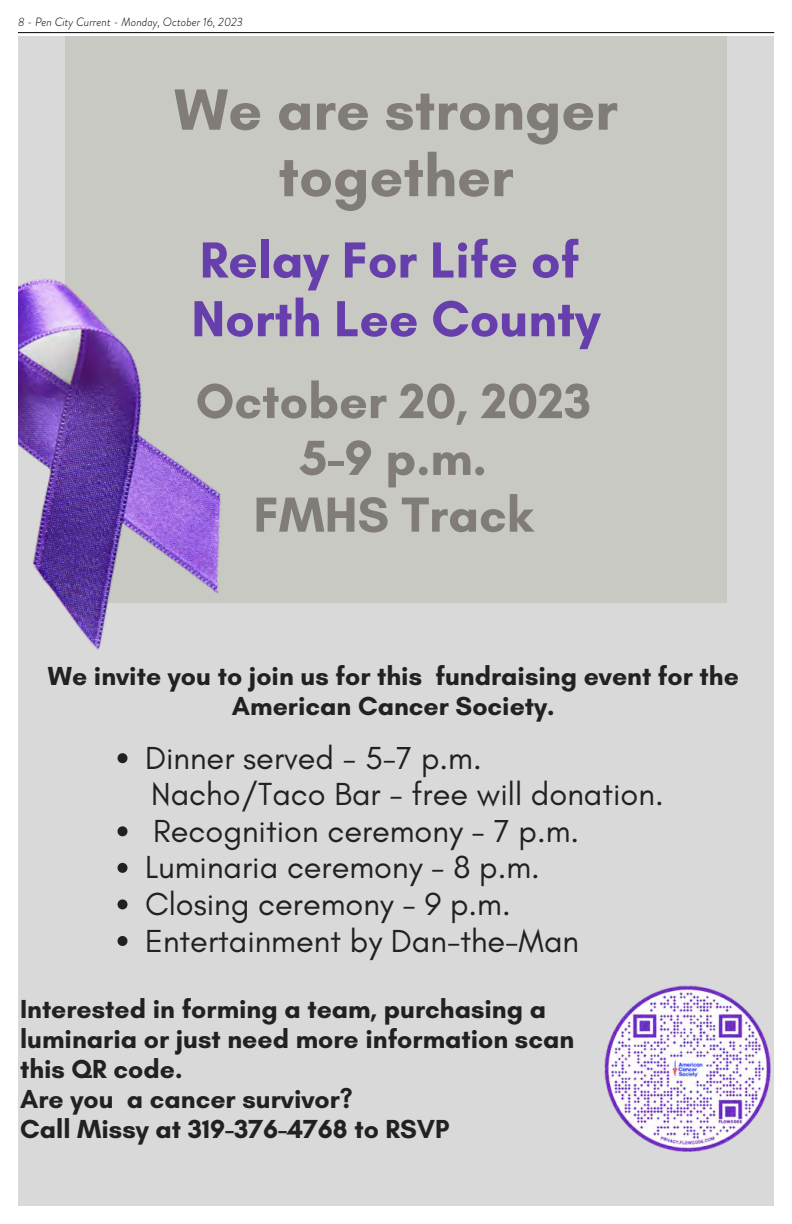
<style>
.page{position:relative;width:792px;height:1224px;background:#fff}
.page>*{position:absolute;margin:0;border:0;box-sizing:border-box;transform-origin:0 0}
.t1{font:700 59.3px/66.4px "Glacial Indifference";color:#827c79;text-align:center}
.t2{font:700 51.6px/58.7px "Glacial Indifference";color:#673fac}
.t3{font:700 50.2px/56.8px "Glacial Indifference";color:#827c79;text-align:center}
.t4{font:32.5px/36.6px "Glacial Indifference";color:#212121}
.t5{font:700 26.6px/29.9px "Glacial Indifference";color:#212121;text-align:center}
.t6{font:italic 300 12px "Brandon Grotesque";color:#000}
</style>
<div class="page">
<hr style="left:18px;top:32px;width:756px;height:1px;background:#000">
<div style="left:18px;top:36px;width:756px;height:1170px;background:#d9d9d9"></div>
<div style="left:65px;top:36px;width:662px;height:566px;background:#c7c9c2"></div>
<img style="left:18px;top:278px;width:652px;height:486px">
<img style="left:604px;top:985px;width:167px;height:167px">
<svg style="left:118px;top:753px;width:9px;height:10px"></svg>
<svg style="left:118px;top:826px;width:9px;height:10px"></svg>
<svg style="left:118px;top:863px;width:9px;height:10px"></svg>
<svg style="left:118px;top:899px;width:9px;height:10px"></svg>
<svg style="left:118px;top:936px;width:9px;height:10px"></svg>
<p class="t6" style="left:18px;top:14px;width:227px">8 - Pen City Current - Monday, October 16, 2023</p>
<h1 class="t1" style="left:174px;top:76px;width:445px">We are stronger together</h1>
<h2 class="t2" style="left:191px;top:230px;width:411px">Relay For Life of<br>North Lee County</h2>
<h3 class="t3" style="left:196px;top:372px;width:397px">October 20, 2023<br>5-9 p.m.<br>FMHS Track</h3>
<p class="t5" style="left:48px;top:661px;width:693px">We invite you to join us for this fundraising event for the<br>American Cancer Society.</p>
<p class="t4" style="left:145px;top:740px;width:338px">Dinner served - 5-7 p.m.</p>
<p class="t4" style="left:151px;top:777px;width:514px">Nacho/Taco Bar - free will donation.</p>
<p class="t4" style="left:145px;top:813px;width:436px">Recognition ceremony - 7 p.m.<br>Luminaria ceremony - 8 p.m.<br>Closing ceremony - 9 p.m.<br>Entertainment by Dan-the-Man</p>
<p class="t5" style="left:20px;top:994px;width:556px;text-align:left">Interested in forming a team, purchasing a luminaria or just need more information scan this QR code.<br>Are you a cancer survivor?<br>Call Missy at 319-376-4768 to RSVP</p>
</div>
